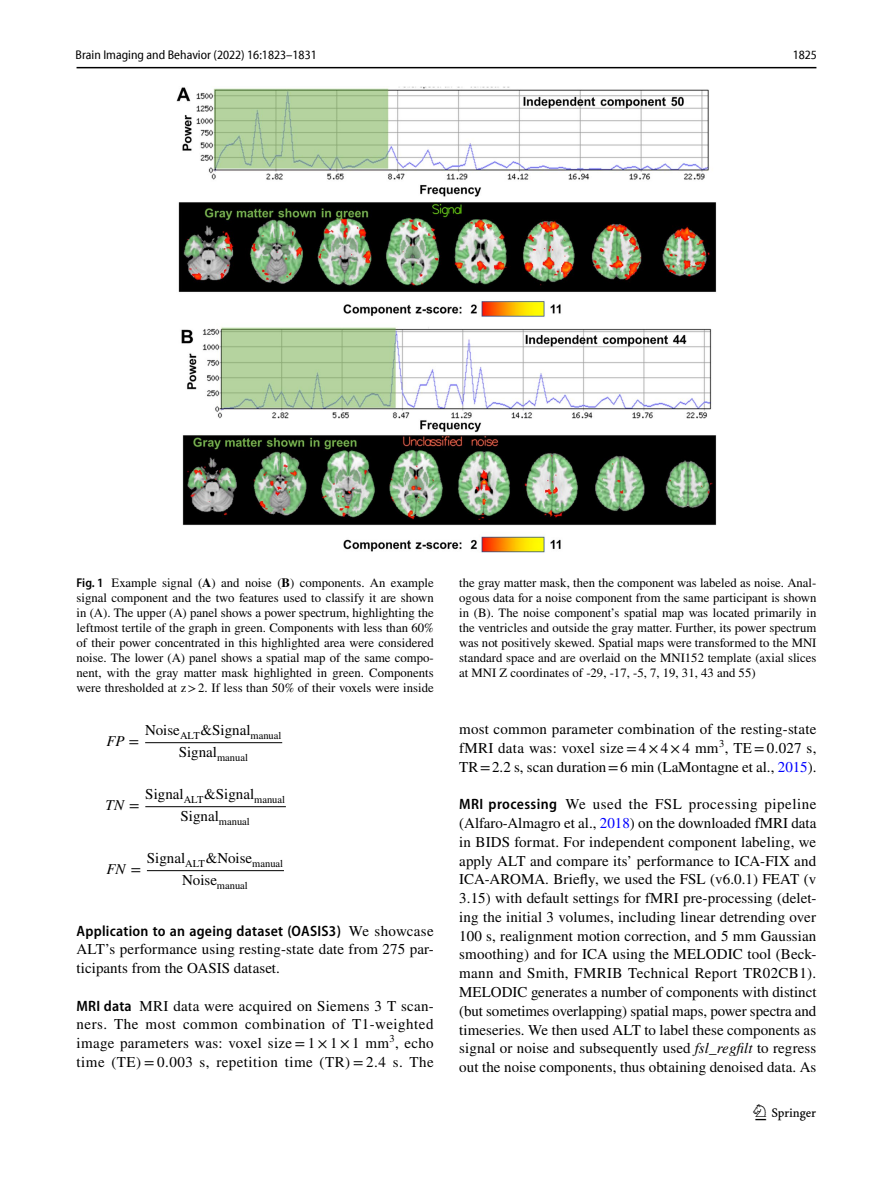
<style>
.page{position:relative;width:893px;height:1187px;background:#fff}
.page>*{position:absolute;margin:0;border:0;box-sizing:border-box;transform-origin:0 0}
.t1{font:22.5px "Springnew Regular 3";color:#000}
.t2{font:15px/18.8px "STIX";letter-spacing:.005em;color:#000;text-align:justify}
.t3{font:600 semi-condensed 15px "Myriad Pro";letter-spacing:.015em;color:#000}
.t4{font:15px/21.6px "STIX Math Regular 4";color:#000;text-align:center}
.t5{font:15px/21.6px "STIX Math Regular 3";color:#000;text-align:center}
.t6{font:15px "STIX Math Regular 2";color:#000}
.t7{font:15px "STIX General Italic 2";color:#000}
.t8{font:15px "STIX General Italic 3";color:#000}
.t9{font:15px "STIX General Italic 4";color:#000}
.t10{font:12.75px/15px "STIX";color:#000;text-align:justify}
.t11{font:semi-condensed 12.75px "Myriad Pro Unic";color:#000}
.t12{font:10.5px "STIX Math Regular 2";color:#000}
.s1{font-family:"Myriad Pro";font-weight:600;font-stretch:semi-condensed}
.s2{font-weight:700}
.s3{font-family:"STIX Math Regular 3"}
.s4{font-family:"STIX General Regular 3"}
.s5{font-family:"STIX Math Regular 4"}
.s6{font-family:"STIX General Regular 4"}
.s7{font-family:"STIX Math Regular 2"}
.s8{font-family:"STIX General Regular 2"}
.s9{font-family:"STIX";font-weight:400;font-stretch:normal}
.s10{color:#00f}
.s11{font-style:italic}
</style>
<div class="page">
<hr style="left:77px;top:67px;width:739px;height:1px;background:#000">
<hr style="left:145px;top:742px;width:137px;height:1px;background:#000">
<hr style="left:145px;top:806px;width:141px;height:1px;background:#000">
<hr style="left:147px;top:870px;width:137px;height:1px;background:#000">
<img style="left:176px;top:87px;width:540px;height:465px">
<p class="t11" style="left:76px;top:50px;width:243px">Brain Imaging and Behavior (2022) 16:1823–1831</p>
<p class="t11" style="left:793px;top:50px;width:26px">1825</p>
<p class="t10" style="left:77px;top:576px;width:359px"><span class="s1">Fig. 1</span> Example signal (<span class="s2">A</span>) and noise (<span class="s2">B</span>) components. An example signal component and the two features used to classify it are shown in (A). The upper (A) panel shows a power spectrum, highlighting the leftmost tertile of the graph in green. Components with less than 60% of their power concentrated in this highlighted area were considered noise. The lower (A) panel shows a spatial map of the same compo&shy;nent, with the gray matter mask highlighted in green. Components were thresholded at z&gt;2. If less than 50% of their voxels were inside</p>
<p class="t10" style="left:459px;top:576px;width:359px">the gray matter mask, then the component was labeled as noise. Anal&shy;ogous data for a noise component from the same participant is shown in (B). The noise component’s spatial map was located primarily in the ventricles and outside the gray matter. Further, its power spectrum was not positively skewed. Spatial maps were transformed to the MNI standard space and are overlaid on the MNI152 template (axial slices at MNI Z coordinates of -29, -17, -5, 7, 19, 31, 43 and 55)</p>
<p class="t7" style="left:106px;top:732px;width:34px">FP <span class="s3">=</span></p>
<p class="t5" style="left:145px;top:721px;width:138px">Noise<sub>ALT</sub><span class="s4">&amp;</span>Signal<sub>manual<br></sub>Signal<sub>manual</sub></p>
<p class="t8" style="left:106px;top:796px;width:35px">TN <span class="s5">=</span></p>
<p class="t4" style="left:145px;top:785px;width:141px">Signal<sub>ALT</sub><span class="s6">&amp;</span>Signal<sub>manual<br></sub>Signal<sub>manual</sub></p>
<p class="t9" style="left:106px;top:860px;width:36px">FN <span class="s7">=</span></p>
<p class="t6" style="left:147px;top:853px;width:138px">Signal<sub>ALT</sub><span class="s8">&amp;</span>Noise<sub>manual</sub></p>
<p class="t12" style="left:182px;top:881px;width:67px"><sup>Noise</sup>manual</p>
<p class="t3" style="left:77px;top:922px;width:359px">Application to an ageing dataset (OASIS3) <span class="s9">We showcase</span></p>
<p class="t2" style="left:77px;top:940px;width:359px">ALT’s performance using resting-state date from 275 par&shy;ticipants from the OASIS dataset.</p>
<p class="t2" style="left:77px;top:997px;width:359px"><span class="s1">MRI data</span> MRI data were acquired on Siemens 3 T scan&shy;ners. The most common combination of T1-weighted image parameters was: voxel size = 1 × 1 × 1 mm<sup>3</sup>, echo time (TE) = 0.003 s, repetition time (TR) = 2.4 s. The</p>
<p class="t2" style="left:459px;top:721px;width:359px">most common parameter combination of the resting-state fMRI data was: voxel size=4×4×4 mm<sup>3</sup>, TE=0.027 s, TR=2.2 s, scan duration=6 min (LaMontagne et al., <span class="s10">2015</span>).</p>
<p class="t2" style="left:459px;top:796px;width:359px"><span class="s1">MRI processing</span> We used the FSL processing pipeline (Alfaro-Almagro et al., <span class="s10">2018</span>) on the downloaded fMRI data in BIDS format. For independent component labeling, we apply ALT and compare its’ performance to ICA-FIX and ICA-AROMA. Briefly, we used the FSL (v6.0.1) FEAT (v 3.15) with default settings for fMRI pre-processing (delet&shy;ing the initial 3 volumes, including linear detrending over 100 s, realignment motion correction, and 5 mm Gaussian smoothing) and for ICA using the MELODIC tool (Beck&shy;mann and Smith, FMRIB Technical Report TR02CB1).<br>MELODIC generates a number of components with distinct (but sometimes overlapping) spatial maps, power spectra and timeseries. We then used ALT to label these components as signal or noise and subsequently used <span class="s11">fsl_regfilt</span> to regress out the noise components, thus obtaining denoised data. As</p>
<h1 class="t1" style="left:755px;top:1104px;width:62px">1 3</h1>
</div>
